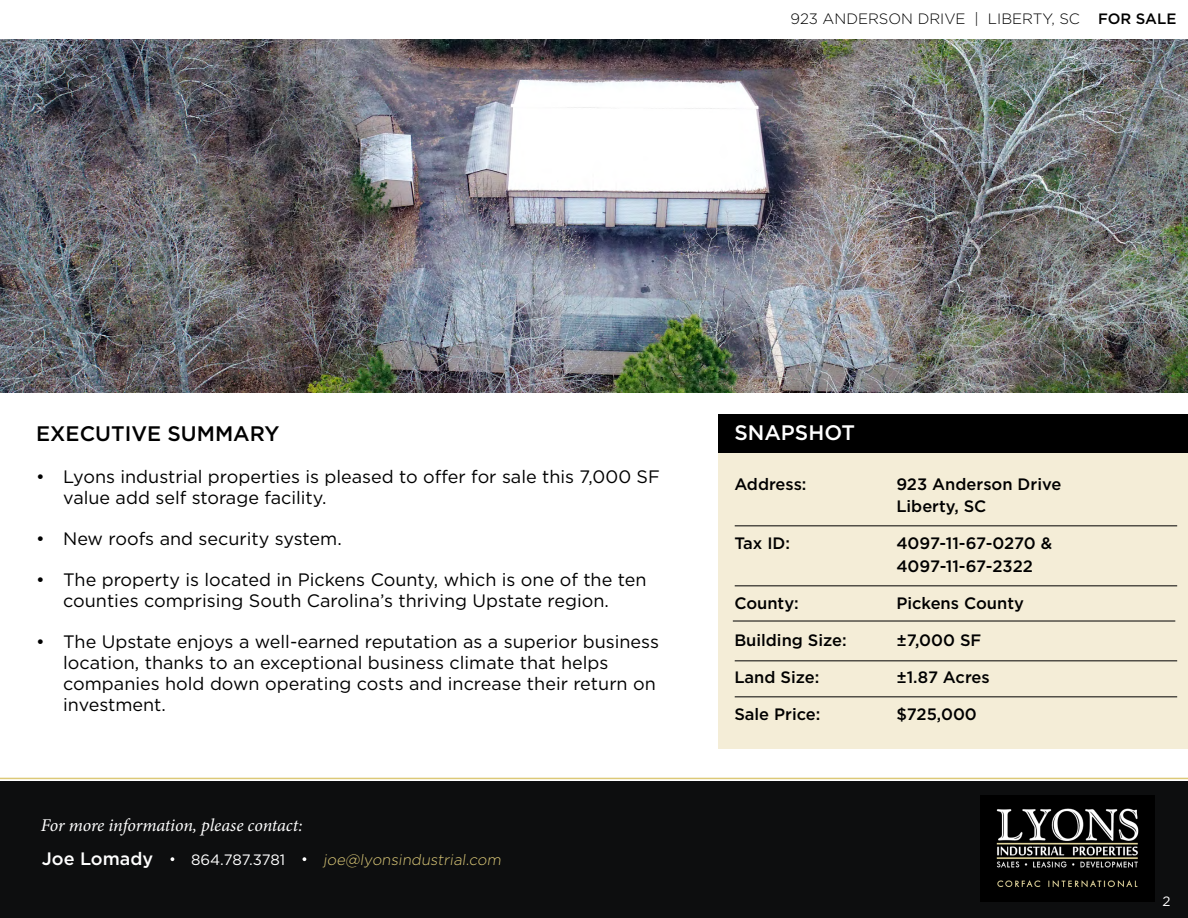
<style>
.page{position:relative;width:1188px;height:918px;background:#fff}
.page>*{position:absolute;margin:0;border:0;box-sizing:border-box;transform-origin:0 0}
.t1{font:500 21px "Gotham";color:#000}
.t2{font:500 21px "Gotham";color:#fff}
.t3{font:18px/21px "Gotham";color:#000}
.t4{font:italic 18px "Minion Pro";letter-spacing:-.01em;color:#fff}
.t5{font:500 18px "Gotham";color:#fff}
.t6{font:500 16.5px/22.5px "Gotham";color:#000}
.t7{font:300 15px "Gotham";color:#000}
.t8{font:300 15px "Gotham";color:#dcc978}
.t9{font:15px "Gotham";letter-spacing:-.01em;color:#fff}
.t10{font:13.5px "Gotham";color:#fff}
.s1{font-weight:500}
</style>
<div class="page">
<div style="left:0;top:781px;width:1188px;height:137px;background:#0d0e0f"></div>
<hr style="left:0;top:778px;width:1188px;height:1px;background:#dcc978">
<img style="left:980px;top:796px;width:175px;height:105px">
<svg style="left:171px;top:857px;width:3px;height:4px"></svg>
<svg style="left:303px;top:857px;width:3px;height:4px"></svg>
<img style="left:0;top:39px;width:1188px;height:353px">
<div style="left:718px;top:414px;width:470px;height:335px;background:#f4edd7"></div>
<div style="left:718px;top:414px;width:470px;height:39px;background:#000"></div>
<hr style="left:735px;top:525px;width:442px;height:1px;background:#000">
<hr style="left:735px;top:585px;width:442px;height:1px;background:#000">
<hr style="left:733px;top:621px;width:442px;height:1px;background:#000">
<hr style="left:735px;top:660px;width:442px;height:1px;background:#000">
<hr style="left:735px;top:696px;width:442px;height:1px;background:#000">
<p class="t7" style="left:791px;top:9px;width:387px">923 ANDERSON DRIVE | LIBERTY, SC <span class="s1">FOR SALE</span></p>
<p class="t1" style="left:36px;top:420px;width:245px">EXECUTIVE SUMMARY</p>
<p class="t3" style="left:63px;top:465px;width:598px;text-indent:-27px">• Lyons industrial properties is pleased to offer for sale this 7,000 SF value add self storage facility.</p>
<p class="t3" style="left:36px;top:528px;width:307px">• New roofs and security system.</p>
<p class="t3" style="left:36px;top:569px;width:612px;text-align:center">• The property is located in Pickens County, which is one of the ten counties comprising South Carolina’s thriving Upstate region.</p>
<p class="t3" style="left:63px;top:631px;width:597px;text-indent:-27px">• The Upstate enjoys a well-earned reputation as a superior business location, thanks to an exceptional business climate that helps companies hold down operating costs and increase their return on investment.</p>
<p class="t4" style="left:41px;top:813px;width:263px">For more information, please contact:</p>
<p class="t5" style="left:42px;top:847px;width:113px">Joe Lomady</p>
<p class="t9" style="left:191px;top:850px;width:96px">864.787.3781</p>
<p class="t8" style="left:323px;top:850px;width:182px">joe@lyonsindustrial.com</p>
<p class="t2" style="left:734px;top:419px;width:122px">SNAPSHOT</p>
<p class="t6" style="left:734px;top:473px;width:74px">Address:</p>
<p class="t6" style="left:896px;top:473px;width:167px">923 Anderson Drive<br>Liberty, SC</p>
<p class="t6" style="left:734px;top:532px;width:57px">Tax ID:</p>
<p class="t6" style="left:896px;top:532px;width:158px">4097-11-67-0270 &amp;<br>4097-11-67-2322</p>
<p class="t6" style="left:734px;top:592px;width:66px">County:</p>
<p class="t6" style="left:896px;top:592px;width:129px">Pickens County</p>
<p class="t6" style="left:734px;top:629px;width:114px">Building Size:</p>
<p class="t6" style="left:896px;top:629px;width:87px">±7,000 SF</p>
<p class="t6" style="left:734px;top:666px;width:86px">Land Size:</p>
<p class="t6" style="left:896px;top:666px;width:95px">±1.87 Acres</p>
<p class="t6" style="left:734px;top:703px;width:88px">Sale Price:</p>
<p class="t6" style="left:896px;top:703px;width:82px">$725,000</p>
<p class="t10" style="left:1163px;top:893px;width:10px">2</p>
</div>
